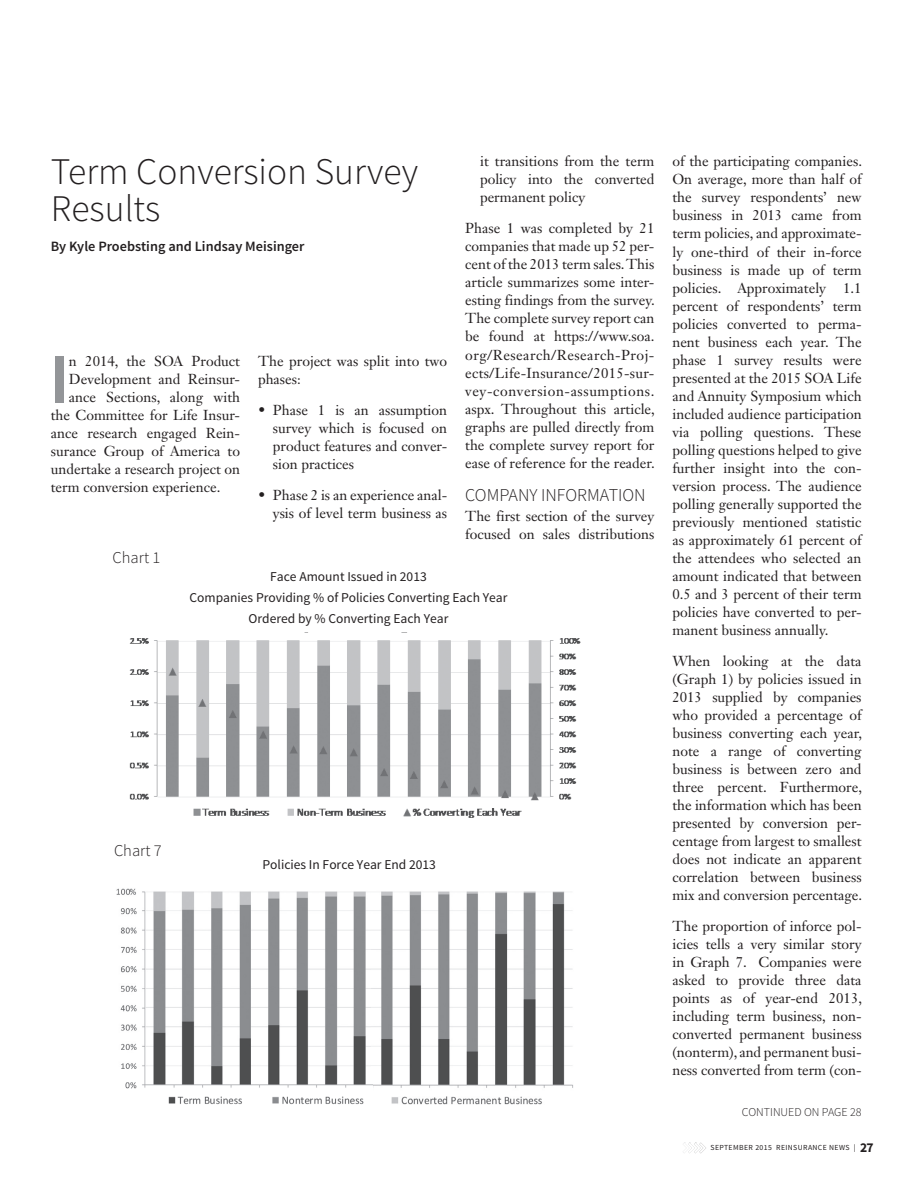
<style>
.page{position:relative;width:914px;height:1191px;background:#fff}
.page>*{position:absolute;margin:0;border:0;box-sizing:border-box;transform-origin:0 0}
.t1{font:800 65.1px "Avenir LT Std";color:#939598}
.t2{font:300 37.5px/37.5px "Source Sans Pro";color:#231f20}
.t3{font:300 18px "Source Sans Pro";color:#231f20}
.t4{font:300 16.5px "Source Sans Pro";color:#231f20}
.t5{font:14.25px/18px "Janson Text LT Std";color:#231f20;text-align:justify}
.t6{font:600 14.25px "Source Sans Pro";color:#231f20}
.t7{font:13.5px/21px "Source Sans Pro";color:#231f20;text-align:center}
.t8{font:300 12px "Source Sans Pro";color:#231f20}
.t9{font:7.8px "Source Sans Pro";letter-spacing:.05em;color:#231f20}
.s1{font-weight:700;font-size:13.5px}
</style>
<div class="page">
<img style="left:129px;top:632px;width:452px;height:186px">
<img style="left:116px;top:888px;width:457px;height:217px">
<svg style="left:683px;top:1142px;width:23px;height:11px"></svg>
<h2 class="t2" style="left:51px;top:153px;width:369px">Term Conversion Survey<br>Results</h2>
<p class="t6" style="left:51px;top:238px;width:255px">By Kyle Proebsting and Lindsay Meisinger</p>
<h1 class="t1" style="left:51px;top:341px;width:20px">I</h1>
<p class="t5" style="left:69px;top:352px;width:172px">n 2014, the SOA Product</p>
<p class="t5" style="left:69px;top:370px;width:172px">Development and Reinsur-</p>
<p class="t5" style="left:69px;top:388px;width:172px">ance Sections, along with</p>
<p class="t5" style="left:51px;top:406px;width:190px">the Committee for Life Insur-</p>
<p class="t5" style="left:51px;top:424px;width:190px">ance research engaged Rein-</p>
<p class="t5" style="left:51px;top:442px;width:190px">surance Group of America to</p>
<p class="t5" style="left:51px;top:460px;width:190px">undertake a research project on</p>
<p class="t5" style="left:51px;top:478px;width:171px">term conversion experience.</p>
<p class="t4" style="left:112px;top:547px;width:49px">Chart 1</p>
<p class="t5" style="left:258px;top:352px;width:191px">The project was split into two phases:</p>
<p class="t5" style="left:273px;top:401px;width:176px;text-indent:-15px">• Phase 1 is an assumption survey which is focused on product features and conver&shy;sion practices</p>
<p class="t5" style="left:258px;top:486px;width:191px;text-align:right">• Phase 2 is an experience anal&shy;ysis of level term business as</p>
<p class="t5" style="left:480px;top:152px;width:176px">it transitions from the term policy into the converted permanent policy</p>
<p class="t5" style="left:465px;top:219px;width:191px">Phase 1 was completed by 21 companies that made up 52 per&shy;cent of the 2013 term sales. This article summarizes some inter&shy;esting findings from the survey.<br>The complete survey report can be found at https://www.soa. org/Research/Research-Proj&shy;ects/Life-Insurance/2015-sur&shy;vey-conversion-assumptions. aspx. Throughout this article, graphs are pulled directly from the complete survey report for ease of reference for the reader.</p>
<p class="t3" style="left:465px;top:483px;width:182px">COMPANY INFORMATION</p>
<p class="t5" style="left:465px;top:506px;width:191px">The first section of the survey focused on sales distributions</p>
<p class="t7" style="left:189px;top:566px;width:319px">Face Amount Issued in 2013<br>Companies Providing % of Policies Converting Each Year<br>Ordered by % Converting Each Year</p>
<p class="t4" style="left:114px;top:840px;width:49px">Chart 7</p>
<p class="t7" style="left:262px;top:854px;width:175px">Policies In Force Year End 2013</p>
<p class="t5" style="left:672px;top:152px;width:191px">of the participating companies.<br>On average, more than half of the survey respondents’ new business in 2013 came from term policies, and approximate&shy;ly one-third of their in-force business is made up of term policies. Approximately 1.1 percent of respondents’ term policies converted to perma&shy;nent business each year. The phase 1 survey results were presented at the 2015 SOA Life and Annuity Symposium which included audience participation via polling questions. These polling questions helped to give further insight into the con&shy;version process. The audience polling generally supported the previously mentioned statistic as approximately 61 percent of the attendees who selected an amount indicated that between 0.5 and 3 percent of their term policies have converted to per&shy;manent business annually.</p>
<p class="t5" style="left:672px;top:651px;width:191px">When looking at the data (Graph 1) by policies issued in 2013 supplied by companies who provided a percentage of business converting each year, note a range of converting business is between zero and three percent. Furthermore, the information which has been presented by conversion per&shy;centage from largest to smallest does not indicate an apparent correlation between business mix and conversion percentage.</p>
<p class="t5" style="left:672px;top:916px;width:191px">The proportion of inforce pol&shy;icies tells a very similar story in Graph 7. Companies were asked to provide three data points as of year-end 2013, including term business, non&shy;converted permanent business (nonterm), and permanent busi&shy;ness converted from term (con-</p>
<p class="t8" style="left:741px;top:1105px;width:121px">CONTINUED ON PAGE 28</p>
<p class="t9" style="left:710px;top:1142px;width:164px">SEPTEMBER 2015 REINSURANCE NEWS | <span class="s1">27</span></p>
</div>
